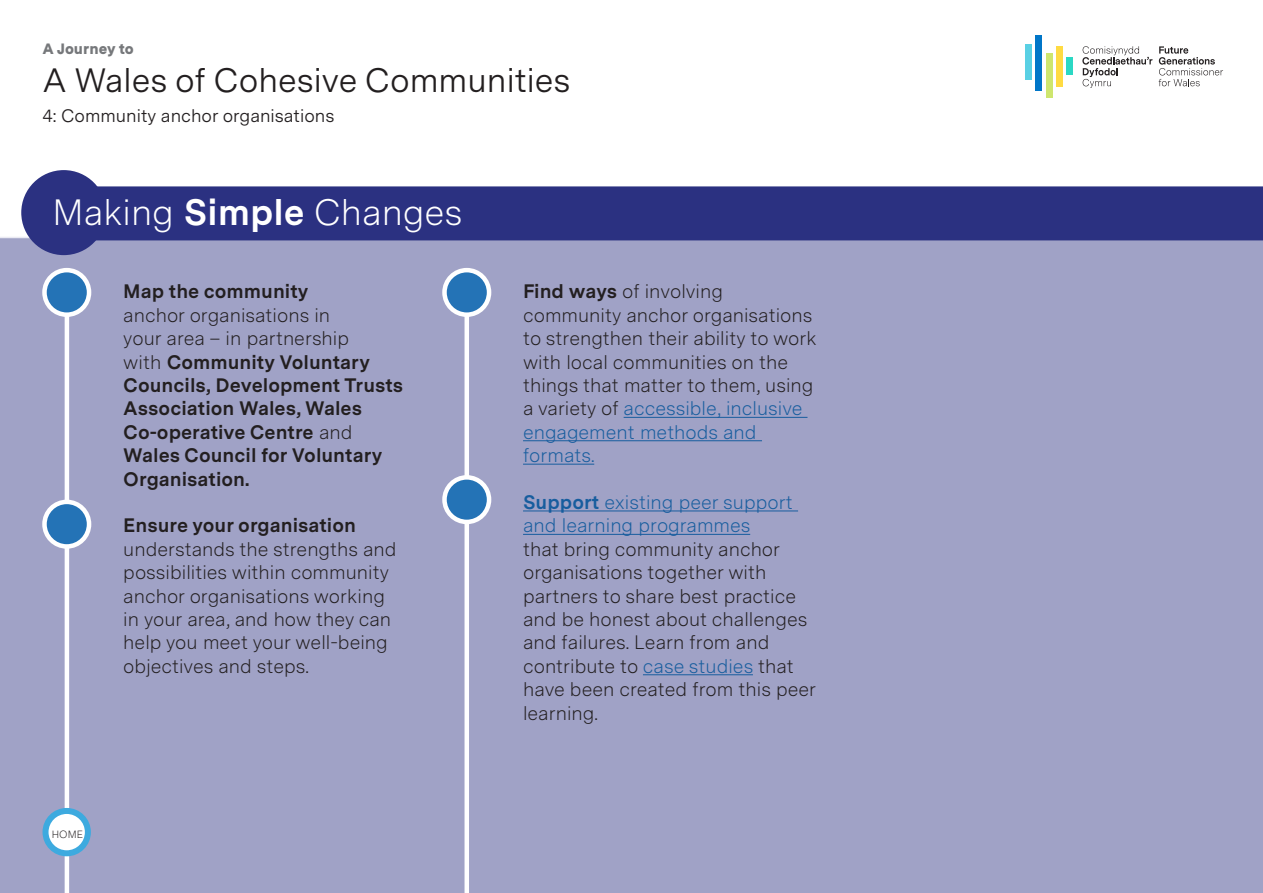
<style>
.page{position:relative;width:1263px;height:893px;background:#fff}
.page>*{position:absolute;margin:0;border:0;box-sizing:border-box;transform-origin:0 0}
.Text{font:300 36.6px "Messina Sans";color:#fff}
.t1{font:33.75px "Messina Sans";color:#231f20}
.Text-2{font:300 19.5px/23.4px "Messina Sans";color:#231f20}
.Text-3{font:700 19.5px/23.4px "Messina Sans";color:#231f20}
.t2{font:18px "Messina Sans";color:#231f20}
.t3{font:900 15px "Messina Sans";color:#76787b}
.Text-4{font:300 10.5px "Messina Sans";color:#231f20}
.s1{font-weight:700}
.s2{font-weight:300}
.s3{color:#175d9e}
.s4{font-weight:700;color:#175d9e}
</style>
<div class="page">
<div style="left:0;top:237px;width:1263px;height:656px;background:#a0a2c6"></div>
<div style="left:21px;top:170px;width:85px;height:85px;background:#2b3181;border-radius:50%"></div>
<div style="left:1025px;top:44px;width:7px;height:35px;background:#59d0e4"></div>
<div style="left:1036px;top:35px;width:6px;height:55px;background:#0076c8"></div>
<div style="left:1046px;top:53px;width:6px;height:45px;background:#cee66e"></div>
<div style="left:1056px;top:46px;width:6px;height:40px;background:#ffdb42"></div>
<div style="left:1066px;top:57px;width:6px;height:18px;background:#2bd8c4"></div>
<svg style="left:1159px;top:46px;width:64px;height:40px"></svg>
<svg style="left:1082px;top:46px;width:70px;height:42px"></svg>
<div style="left:43px;top:186px;width:1220px;height:54px;background:#2b3181"></div>
<hr style="left:624px;top:417px;width:183px;height:1px;background:#175d9e">
<hr style="left:523px;top:440px;width:239px;height:1px;background:#175d9e">
<hr style="left:523px;top:464px;width:71px;height:1px;background:#175d9e">
<hr style="left:523px;top:510px;width:275px;height:1px;background:#175d9e">
<hr style="left:523px;top:534px;width:227px;height:1px;background:#175d9e">
<hr style="left:643px;top:674px;width:110px;height:1px;background:#175d9e">
<hr style="left:65px;top:301px;width:4px;height:592px;background:#fff">
<div style="left:464px;top:292px;width:5px;height:601px;background:#fff"></div>
<div style="left:444px;top:270px;width:45px;height:45px;background:#2473b6;border-radius:50%"></div>
<div style="left:442px;top:268px;width:49px;height:49px;border:4px solid #fff;border-radius:50%"></div>
<div style="left:444px;top:477px;width:45px;height:45px;background:#2473b6;border-radius:50%"></div>
<div style="left:442px;top:475px;width:49px;height:49px;border:4px solid #fff;border-radius:50%"></div>
<div style="left:44px;top:270px;width:45px;height:45px;background:#2473b6;border-radius:50%"></div>
<div style="left:42px;top:268px;width:49px;height:49px;border:4px solid #fff;border-radius:50%"></div>
<div style="left:44px;top:502px;width:45px;height:44px;background:#2473b6;border-radius:50%"></div>
<div style="left:42px;top:500px;width:49px;height:49px;border:4px solid #fff;border-radius:50%"></div>
<div style="left:46px;top:811px;width:42px;height:42px;background:#fff;border-radius:50%"></div>
<div style="left:43px;top:808px;width:48px;height:48px;border:6px solid #3daadf;border-radius:50%"></div>
<p class="t3" style="left:42px;top:40px;width:93px">A Journey to</p>
<p class="t1" style="left:42px;top:60px;width:530px">A Wales of Cohesive Communities</p>
<p class="t2" style="left:42px;top:105px;width:294px">4: Community anchor organisations</p>
<p class="Text" style="left:53px;top:190px;width:412px">Making <span class="s1">Simple</span> Changes</p>
<p class="Text-3" style="left:123px;top:281px;width:281px">Map the community<br><span class="s2">anchor organisations in<br>your area – in partnership<br>with</span> Community Voluntary<br>Councils, Development Trusts<br>Association Wales, Wales<br>Co-operative Centre <span class="s2">and<br></span>Wales Council for Voluntary<br>Organisation.</p>
<p class="Text-2" style="left:123px;top:515px;width:275px"><span class="s1">Ensure your organisation </span>understands the strengths and possibilities within community anchor organisations working in your area, and how they can help you meet your well-being objectives and steps.</p>
<p class="Text-4" style="left:52px;top:828px;width:33px">HOME</p>
<p class="Text-2" style="left:523px;top:281px;width:295px"><span class="s1">Find ways</span> of involving community anchor organisations to strengthen their ability to work with local communities on the things that matter to them, using a variety of <span class="s3">accessible, inclusive engagement methods and formats.</span></p>
<p class="Text-2" style="left:523px;top:491px;width:295px"><span class="s4">Support</span> <span class="s3">existing peer support and learning programmes<br></span>that bring community anchor organisations together with partners to share best practice and be honest about challenges and failures. Learn from and contribute to <span class="s3">case studies</span> that have been created from this peer learning.</p>
</div>
